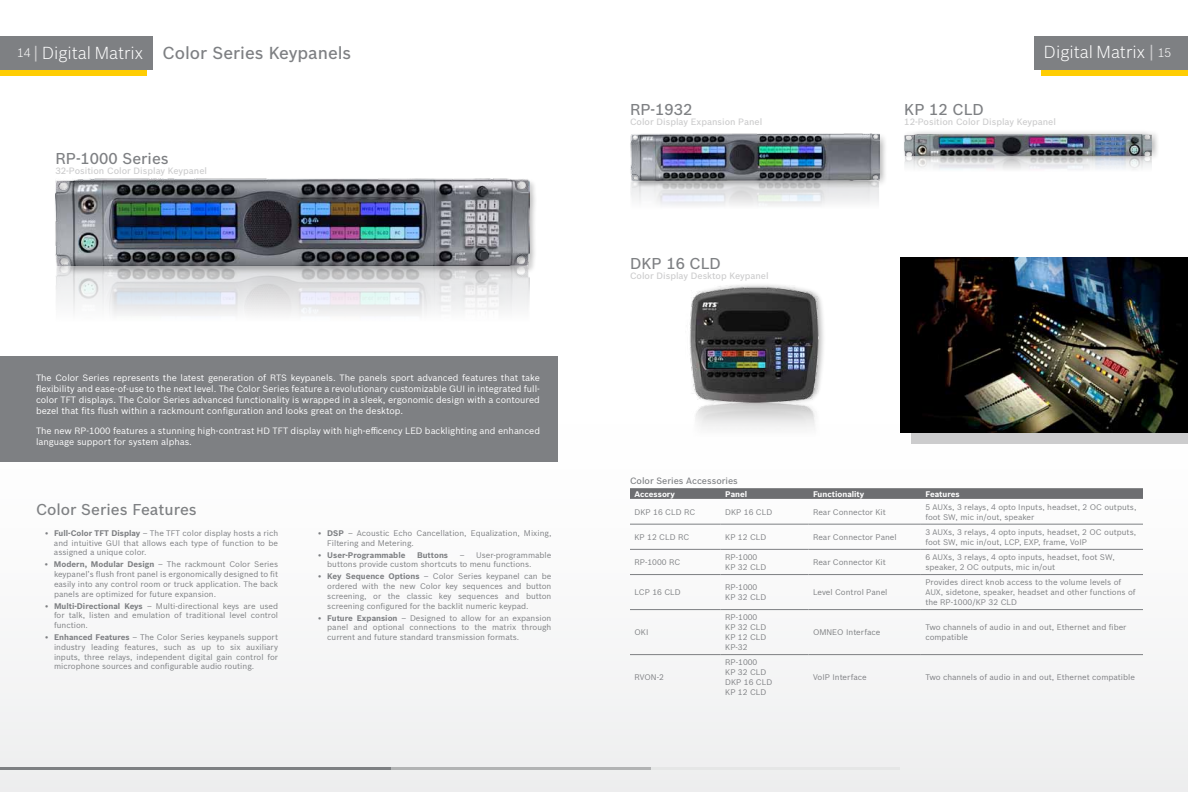
<style>
.page{position:relative;width:1188px;height:792px;background:#fff}
.page>*{position:absolute;margin:0;border:0;box-sizing:border-box;transform-origin:0 0}
.t1{font:500 17px "Bosch Sans";color:#7e8083}
.t2{font:300 17px "Bosch Sans";color:#fff}
.t3{font:500 15.4px "Bosch Sans";color:#7e8083}
.t4{font:9px/10.9px "Bosch Sans";color:#fff;text-align:justify}
.t5{font:500 9px "Bosch Sans";color:#cccccd}
.t6{font:500 9px "Bosch Sans";color:#7e8083}
.t7{font:8px/9.7px "Bosch Sans";color:#7e8083}
.t8{font:700 8px "Bosch Sans";color:#fff}
.t9{font:700 8px "Bosch Sans";color:#7e8083}
.s1{font-weight:300;font-size:12px;color:#fff}
.s2{font-weight:400;color:#cccccd}
.s3{font-weight:300;color:#fff}
.s4{font-size:12px}
.s5{font-weight:700}
</style>
<div class="page">
<div style="left:0;top:0;width:1188px;height:792px;background:linear-gradient(to right,#fafafa,#fafafa)"></div>
<hr style="left:640px;top:767px;width:260px;height:2px;background:#e5e6e6">
<hr style="left:0;top:767px;width:407px;height:2px;background:#7e8083">
<hr style="left:391px;top:767px;width:259px;height:2px;background:#b2b3b4">
<svg style="left:1041px;top:69px;width:147px;height:7px"></svg>
<svg style="left:0;top:69px;width:146px;height:7px"></svg>
<div style="left:1034px;top:36px;width:154px;height:33px;background:#7e8083"></div>
<div style="left:0;top:36px;width:153px;height:33px;background:#7e8083"></div>
<div style="left:54px;top:177px;width:483px;height:97px;background:#000;opacity:.25"></div>
<img style="left:55px;top:179px;width:474px;height:174px">
<div style="left:629px;top:132px;width:259px;height:56px;background:#000;opacity:.25"></div>
<img style="left:630px;top:134px;width:249px;height:92px">
<svg style="left:630px;top:488px;width:513px;height:11px;background:#707174"></svg>
<hr style="left:630px;top:524px;width:91px;height:1px;background:#7e8083">
<hr style="left:721px;top:524px;width:88px;height:1px;background:#7e8083">
<hr style="left:809px;top:524px;width:112px;height:1px;background:#7e8083">
<hr style="left:921px;top:524px;width:222px;height:1px;background:#7e8083">
<hr style="left:630px;top:549px;width:91px;height:1px;background:#7e8083">
<hr style="left:721px;top:549px;width:88px;height:1px;background:#7e8083">
<hr style="left:809px;top:549px;width:112px;height:1px;background:#7e8083">
<hr style="left:921px;top:549px;width:222px;height:1px;background:#7e8083">
<hr style="left:630px;top:574px;width:91px;height:1px;background:#7e8083">
<hr style="left:721px;top:574px;width:88px;height:1px;background:#7e8083">
<hr style="left:809px;top:574px;width:112px;height:1px;background:#7e8083">
<hr style="left:921px;top:574px;width:222px;height:1px;background:#7e8083">
<hr style="left:630px;top:609px;width:91px;height:1px;background:#7e8083">
<hr style="left:721px;top:609px;width:88px;height:1px;background:#7e8083">
<hr style="left:809px;top:609px;width:112px;height:1px;background:#7e8083">
<hr style="left:921px;top:609px;width:222px;height:1px;background:#7e8083">
<hr style="left:630px;top:654px;width:91px;height:1px;background:#7e8083">
<hr style="left:721px;top:654px;width:88px;height:1px;background:#7e8083">
<hr style="left:809px;top:654px;width:112px;height:1px;background:#7e8083">
<hr style="left:921px;top:654px;width:222px;height:1px;background:#7e8083">
<div style="left:689px;top:282px;width:137px;height:158px;background:#fefefe"></div>
<img style="left:686px;top:279px;width:136px;height:158px">
<div style="left:903px;top:129px;width:257px;height:32px;background:#000;opacity:.25"></div>
<img style="left:904px;top:134px;width:248px;height:44px">
<div style="left:912px;top:356px;width:276px;height:87px;background:#cccccd"></div>
<img style="left:901px;top:257px;width:287px;height:176px">
<div style="left:0;top:356px;width:558px;height:106px;background:#7e8083"></div>
<h1 class="t1" style="left:17px;top:40px;width:336px"><span class="s1">14</span> <span class="s2">|</span> <span class="s3">Digital Matrix</span> Color Series Keypanels</h1>
<h1 class="t2" style="left:1044px;top:40px;width:129px">Digital Matrix <span class="s2">|</span> <span class="s4">15</span></h1>
<h2 class="t3" style="left:55px;top:147px;width:115px">RP-1000 Series</h2>
<p class="t5" style="left:55px;top:164px;width:153px">32-Position Color Display Keypanel</p>
<p class="t4" style="left:36px;top:371px;width:505px">The Color Series represents the latest generation of RTS keypanels. The panels sport advanced features that take flexibility and ease-of-use to the next level. The Color Series feature a revolutionary customizable GUI in integrated full&shy;color TFT displays. The Color Series advanced functionality is wrapped in a sleek, ergonomic design with a contoured bezel that fits flush within a rackmount configuration and looks great on the desktop.</p>
<p class="t4" style="left:36px;top:424px;width:506px">The new RP-1000 features a stunning high-contrast HD TFT display with high-efficency LED backlighting and enhanced language support for system alphas.</p>
<h2 class="t3" style="left:36px;top:498px;width:162px">Color Series Features</h2>
<p class="t7" style="left:54px;top:528px;width:226px;text-align:justify;text-indent:-9px"><span class="s5">• Full-Color TFT Display</span> – The TFT color display hosts a rich and intuitive GUI that allows each type of function to be assigned a unique color.</p>
<p class="t7" style="left:54px;top:559px;width:226px;text-align:justify;text-indent:-9px"><span class="s5">• Modern, Modular Design</span> – The rackmount Color Series keypanel’s flush front panel is ergonomically designed to fit easily into any control room or truck application. The back panels are optimized for future expansion.</p>
<p class="t7" style="left:54px;top:600px;width:226px;text-align:justify;text-indent:-9px"><span class="s5">• Multi-Directional Keys</span> – Multi-directional keys are used for talk, listen and emulation of traditional level control function.</p>
<p class="t7" style="left:54px;top:632px;width:226px;text-align:justify;text-indent:-9px"><span class="s5">• Enhanced Features</span> – The Color Series keypanels support industry leading features, such as up to six auxiliary inputs, three relays, independent digital gain control for microphone sources and configurable audio routing.</p>
<p class="t7" style="left:327px;top:528px;width:226px;text-indent:-9px"><span class="s5">• DSP</span> – Acoustic Echo Cancellation, Equalization, Mixing,<br>Filtering and Metering.</p>
<p class="t9" style="left:318px;top:549px;width:89px">• User-Programmable</p>
<p class="t9" style="left:417px;top:549px;width:32px">Buttons</p>
<p class="t7" style="left:327px;top:549px;width:226px;text-indent:133px">– User-programmable buttons provide custom shortcuts to menu functions.</p>
<p class="t7" style="left:327px;top:571px;width:226px;text-align:justify;text-indent:-9px"><span class="s5">• Key Sequence Options</span> – Color Series keypanel can be ordered with the new Color key sequences and button screening, or the classic key sequences and button screening configured for the backlit numeric keypad.</p>
<p class="t7" style="left:327px;top:612px;width:226px;text-align:justify;text-indent:-9px"><span class="s5">• Future Expansion</span> – Designed to allow for an expansion panel and optional connections to the matrix through current and future standard transmission formats.</p>
<h2 class="t3" style="left:630px;top:98px;width:64px">RP-1932</h2>
<p class="t5" style="left:630px;top:115px;width:134px">Color Display Expansion Panel</p>
<h2 class="t3" style="left:630px;top:252px;width:93px">DKP 16 CLD</h2>
<p class="t5" style="left:630px;top:269px;width:140px">Color Display Desktop Keypanel</p>
<h2 class="t3" style="left:904px;top:98px;width:81px">KP 12 CLD</h2>
<p class="t5" style="left:904px;top:115px;width:153px">12-Position Color Display Keypanel</p>
<p class="t6" style="left:630px;top:474px;width:109px">Color Series Accessories</p>
<p class="t8" style="left:634px;top:488px;width:42px">Accessory</p>
<p class="t8" style="left:725px;top:488px;width:23px">Panel</p>
<p class="t8" style="left:813px;top:488px;width:53px">Functionality</p>
<p class="t8" style="left:925px;top:488px;width:36px">Features</p>
<p class="t7" style="left:634px;top:506px;width:62px">DKP 16 CLD RC</p>
<p class="t7" style="left:725px;top:506px;width:49px">DKP 16 CLD</p>
<p class="t7" style="left:813px;top:506px;width:74px">Rear Connector Kit</p>
<p class="t7" style="left:925px;top:501px;width:213px;line-height:10px">5 AUXs, 3 relays, 4 opto Inputs, headset, 2 OC outputs, foot SW, mic in/out, speaker</p>
<p class="t7" style="left:634px;top:531px;width:56px">KP 12 CLD RC</p>
<p class="t7" style="left:725px;top:531px;width:43px">KP 12 CLD</p>
<p class="t7" style="left:813px;top:531px;width:85px">Rear Connector Panel</p>
<p class="t7" style="left:925px;top:526px;width:212px;line-height:10px">3 AUXs, 3 relays, 4 opto inputs, headset, 2 OC outputs, foot SW, mic in/out, LCP, EXP, frame, VoIP</p>
<p class="t7" style="left:634px;top:557px;width:47px">RP-1000 RC</p>
<p class="t7" style="left:725px;top:552px;width:43px;line-height:10px">RP-1000<br>KP 32 CLD</p>
<p class="t7" style="left:813px;top:557px;width:74px">Rear Connector Kit</p>
<p class="t7" style="left:925px;top:552px;width:191px;line-height:10px">6 AUXs, 3 relays, 4 opto inputs, headset, foot SW, speaker, 2 OC outputs, mic in/out</p>
<p class="t7" style="left:634px;top:587px;width:48px">LCP 16 CLD</p>
<p class="t7" style="left:725px;top:582px;width:43px;line-height:10px">RP-1000<br>KP 32 CLD</p>
<p class="t7" style="left:813px;top:587px;width:76px">Level Control Panel</p>
<p class="t7" style="left:925px;top:577px;width:212px;line-height:10px">Provides direct knob access to the volume levels of<br>AUX, sidetone, speaker, headset and other functions of the RP-1000/KP 32 CLD</p>
<p class="t7" style="left:634px;top:627px;width:15px">OKI</p>
<p class="t7" style="left:725px;top:612px;width:43px;line-height:10px">RP-1000<br>KP 32 CLD<br>KP 12 CLD<br>KP-32</p>
<p class="t7" style="left:813px;top:627px;width:69px">OMNEO Interface</p>
<p class="t7" style="left:925px;top:622px;width:203px;line-height:10px">Two channels of audio in and out, Ethernet and fiber compatible</p>
<p class="t7" style="left:634px;top:672px;width:31px">RVON-2</p>
<p class="t7" style="left:725px;top:657px;width:49px;line-height:10px">RP-1000<br>KP 32 CLD<br>DKP 16 CLD<br>KP 12 CLD</p>
<p class="t7" style="left:813px;top:672px;width:55px">VoIP Interface</p>
<p class="t7" style="left:925px;top:672px;width:211px">Two channels of audio in and out, Ethernet compatible</p>
</div>
